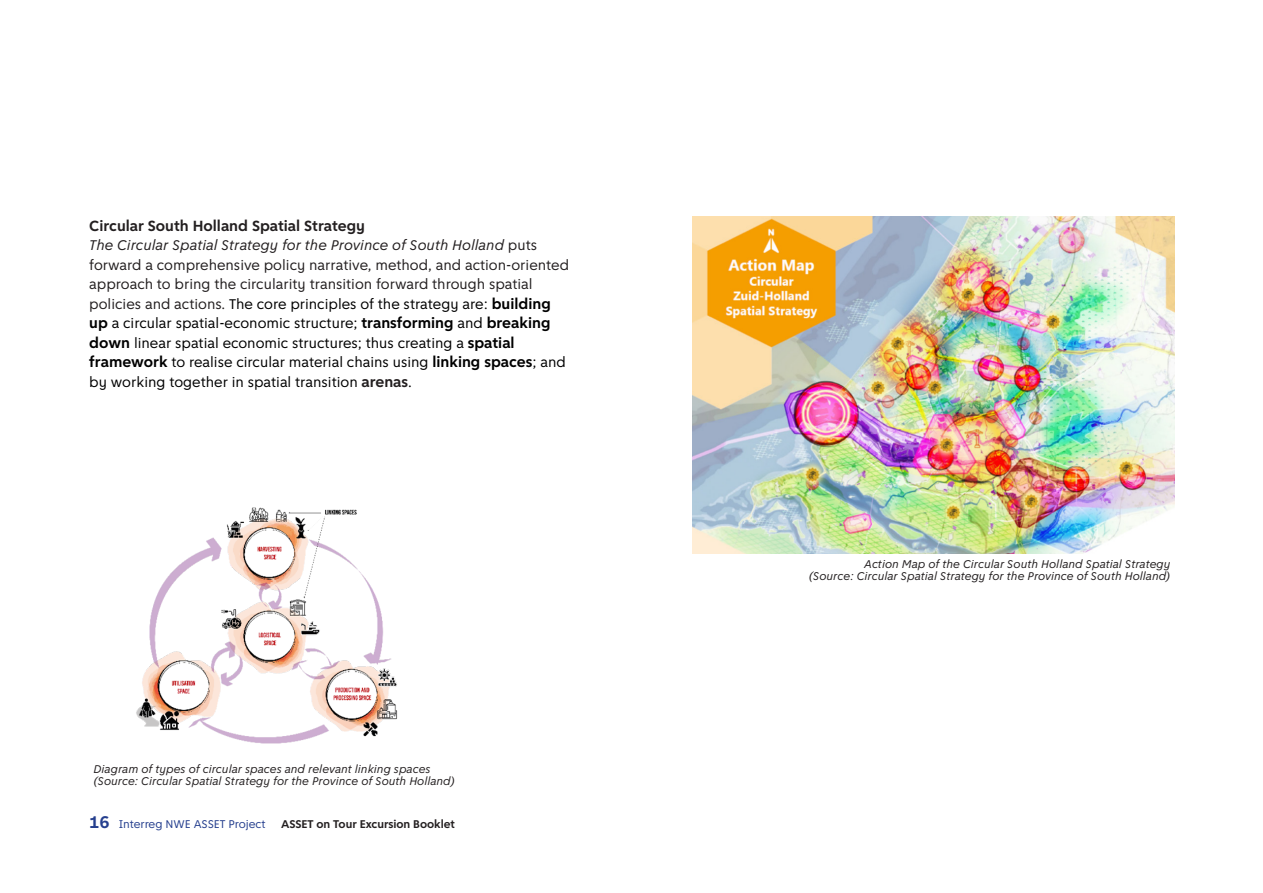
<style>
.page{position:relative;width:1263px;height:893px;background:#fff}
.page>*{position:absolute;margin:0;border:0;box-sizing:border-box;transform-origin:0 0}
.Plat{font:700 15.75px "Amsterdam Sans";color:#231f20}
.Plat-2{font:15px/19.5px "Amsterdam Sans";color:#000}
.Alineastijl_2{font:italic 12px "Amsterdam Sans";color:#231f20}
.t1{font:700 12px "Amsterdam Sans";letter-spacing:-.005em;color:#231f20}
.t2{font:12px "Amsterdam Sans";letter-spacing:-.005em;color:#253f8e}
.s1{font-style:italic;color:#231f20}
.s2{color:#231f20}
.s3{font-weight:700;font-size:15.75px}
.s4{font-weight:700;font-size:15.75px;color:#231f20}
.s5{font-weight:700;font-size:18px}
</style>
<div class="page">
<img style="left:136px;top:507px;width:262px;height:237px">
<img style="left:693px;top:216px;width:481px;height:337px">
<p class="Plat" style="left:89px;top:217px;width:277px">Circular South Holland Spatial Strategy</p>
<p class="Plat-2" style="left:89px;top:236px;width:481px"><span class="s1">The Circular Spatial Strategy for the Province of South Holland</span> <span class="s2">puts forward a comprehensive policy narrative, method, and action-oriented approach to bring the circularity transition forward through spatial policies and actions.</span> The core principles of the strategy are: <span class="s3">building up</span> a circular spatial-economic structure; <span class="s3">transforming</span> and <span class="s3">breaking down</span> linear spatial economic structures; thus creating a <span class="s3">spatial framework</span> to realise circular material chains using <span class="s3">linking spaces</span>; and by working together in spatial transition <span class="s4">arenas</span>.</p>
<p class="Alineastijl_2" style="left:94px;top:762px;width:339px">Diagram of types of circular spaces and relevant linking spaces</p>
<p class="Alineastijl_2" style="left:94px;top:774px;width:363px">(Source: Circular Spatial Strategy for the Province of South Holland)</p>
<p class="t2" style="left:89px;top:817px;width:178px"><span class="s5">16</span> Interreg NWE ASSET Project</p>
<p class="t1" style="left:281px;top:817px;width:175px">ASSET on Tour Excursion Booklet</p>
<p class="Alineastijl_2" style="left:864px;top:557px;width:308px">Action Map of the Circular South Holland Spatial Strategy</p>
<p class="Alineastijl_2" style="left:809px;top:569px;width:363px">(Source: Circular Spatial Strategy for the Province of South Holland)</p>
</div>
